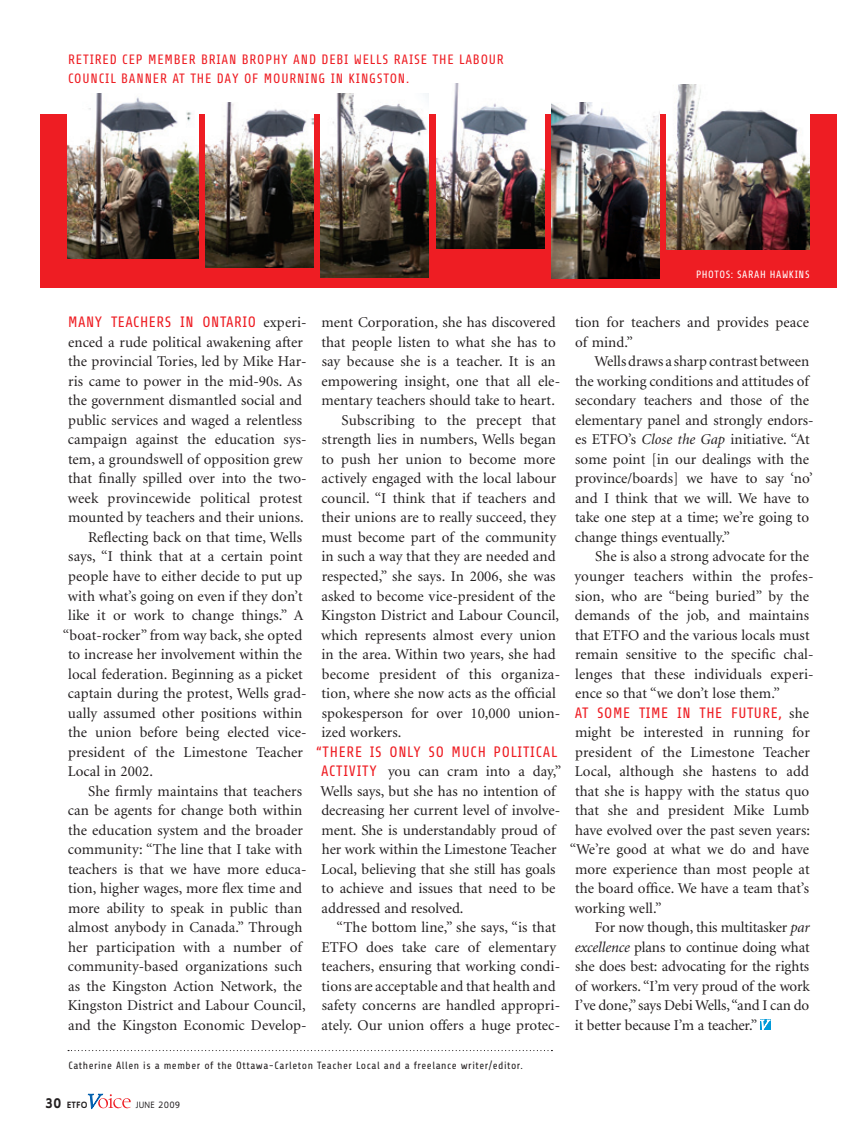
<style>
.page{position:relative;width:864px;height:1135px;background:#fff}
.page>*{position:absolute;margin:0;border:0;box-sizing:border-box;transform-origin:0 0}
.minion_10_13{font:15px/19.5px "Minion";letter-spacing:.005em;color:#231f20}
.minion_10_13-2{font:15px "Share";letter-spacing:.035em;color:#ee1d23}
.what_is_this_peopl{font:13.5px/19.5px "Share";letter-spacing:.06em;color:#ee1d23}
.what_is_this_peopl-2{font:10.5px "Share";letter-spacing:.05em;color:#231f20}
.photo_credit{font:10.5px "Share";letter-spacing:.06em;color:#fff}
.t1{font:9px "Ligurino Rg";letter-spacing:.1em;color:#231f20}
.t2{font:700 9px "Ligurino Reg";color:#231f20}
.s1{font-family:"Share";color:#ee1d23}
.s2{font-style:italic}
.s3{font-family:"Minion";color:#231f20}
.s4{font-size:13.8px}
</style>
<div class="page">
<svg style="left:88px;top:1093px;width:43px;height:15px"></svg>
<div style="left:40px;top:114px;width:797px;height:173px;background:#ee1d23"></div>
<svg style="left:760px;top:1019px;width:10px;height:10px"></svg>
<img style="left:667px;top:84px;width:143px;height:165px">
<img style="left:68px;top:94px;width:131px;height:164px">
<img style="left:206px;top:103px;width:108px;height:165px">
<img style="left:321px;top:93px;width:108px;height:185px">
<img style="left:436px;top:83px;width:108px;height:165px">
<img style="left:551px;top:103px;width:108px;height:175px">
<p class="what_is_this_peopl" style="left:68px;top:50px;width:437px">RETIRED CEP MEMBER BRIAN BROPHY AND DEBI WELLS RAISE THE LABOUR<br>COUNCIL BANNER AT THE DAY OF MOURNING IN KINGSTON.</p>
<p class="photo_credit" style="left:696px;top:269px;width:115px">PHOTOS: SARAH HAWKINS</p>
<p class="minion_10_13" style="left:68px;top:313px;width:240px"><span class="s1">MANY TEACHERS IN ONTARIO</span> experi&shy;enced a rude political awakening after the provincial Tories, led by Mike Har&shy;ris came to power in the mid-90s. As the government dismantled social and public services and waged a relentless campaign against the education sys&shy;tem, a groundswell of opposition grew that finally spilled over into the two&shy;week provincewide political protest mounted by teachers and their unions.</p>
<p class="minion_10_13" style="left:88px;top:528px;width:216px">Reflecting back on that time, Wells</p>
<p class="minion_10_13" style="left:68px;top:547px;width:236px">says, “I think that at a certain point</p>
<p class="minion_10_13" style="left:68px;top:567px;width:236px">people have to either decide to put up</p>
<p class="minion_10_13" style="left:68px;top:586px;width:237px">with what’s going on even if they don’t</p>
<p class="minion_10_13" style="left:68px;top:606px;width:237px">like it or work to change things.” A</p>
<p class="minion_10_13" style="left:63px;top:625px;width:241px">“boat-rocker” from way back, she opted</p>
<p class="minion_10_13" style="left:68px;top:645px;width:236px">to increase her involvement within the</p>
<p class="minion_10_13" style="left:68px;top:664px;width:236px">local federation. Beginning as a picket</p>
<p class="minion_10_13" style="left:68px;top:684px;width:240px">captain during the protest, Wells grad-</p>
<p class="minion_10_13" style="left:68px;top:703px;width:236px">ually assumed other positions within</p>
<p class="minion_10_13" style="left:68px;top:723px;width:240px">the union before being elected vice-</p>
<p class="minion_10_13" style="left:68px;top:742px;width:236px">president of the Limestone Teacher</p>
<p class="minion_10_13" style="left:68px;top:762px;width:87px">Local in 2002.</p>
<p class="minion_10_13" style="left:68px;top:781px;width:240px;text-indent:20px">She firmly maintains that teachers can be agents for change both within the education system and the broader community: “The line that I take with teachers is that we have more educa&shy;tion, higher wages, more flex time and more ability to speak in public than almost anybody in Canada.” Through her participation with a number of community-based organizations such as the Kingston Action Network, the Kingston District and Labour Council, and the Kingston Economic Develop-</p>
<p class="minion_10_13" style="left:322px;top:313px;width:240px">ment Corporation, she has discovered that people listen to what she has to say because she is a teacher. It is an empowering insight, one that all ele&shy;mentary teachers should take to heart.</p>
<p class="minion_10_13" style="left:321px;top:411px;width:240px;text-indent:20px">Subscribing to the precept that strength lies in numbers, Wells began to push her union to become more actively engaged with the local labour council. “I think that if teachers and their unions are to really succeed, they must become part of the community in such a way that they are needed and respected,” she says. In 2006, she was asked to become vice-president of the Kingston District and Labour Council, which represents almost every union in the area. Within two years, she had become president of this organiza&shy;tion, where she now acts as the official spokesperson for over 10,000 union&shy;ized workers.</p>
<p class="minion_10_13" style="left:316px;top:742px;width:246px"><span class="s1">“THERE IS ONLY SO MUCH POLITICAL ACTIVITY</span> you can cram into a day,” Wells says, but she has no intention of decreasing her current level of involve&shy;ment. She is understandably proud of her work within the Limestone Teacher Local, believing that she still has goals to achieve and issues that need to be addressed and resolved.</p>
<p class="minion_10_13" style="left:321px;top:918px;width:240px;text-indent:15px">“The bottom line,” she says, “is that ETFO does take care of elementary teachers, ensuring that working condi&shy;tions are acceptable and that health and safety concerns are handled appropri&shy;ately. Our union offers a huge protec-</p>
<p class="minion_10_13" style="left:575px;top:313px;width:236px">tion for teachers and provides peace of mind.”</p>
<p class="minion_10_13" style="left:575px;top:352px;width:240px;text-indent:19px">Wells draws a sharp contrast between the working conditions and attitudes of secondary teachers and those of the elementary panel and strongly endors&shy;es ETFO’s <span class="s2">Close the Gap</span> initiative. “At some point [in our dealings with the province/boards] we have to say ‘no’ and I think that we will. We have to take one step at a time; we’re going to change things eventually.”</p>
<p class="minion_10_13" style="left:575px;top:547px;width:240px;text-indent:20px">She is also a strong advocate for the younger teachers within the profes&shy;sion, who are “being buried” by the demands of the job, and maintains that ETFO and the various locals must remain sensitive to the specific chal&shy;lenges that these individuals experi&shy;ence so that “we don’t lose them.”</p>
<p class="minion_10_13-2" style="left:575px;top:704px;width:236px">AT SOME TIME IN THE FUTURE, <span class="s3">she</span></p>
<p class="minion_10_13" style="left:575px;top:723px;width:236px">might be interested in running for</p>
<p class="minion_10_13" style="left:575px;top:742px;width:236px">president of the Limestone Teacher</p>
<p class="minion_10_13" style="left:575px;top:762px;width:236px">Local, although she hastens to add</p>
<p class="minion_10_13" style="left:575px;top:781px;width:236px">that she is happy with the status quo</p>
<p class="minion_10_13" style="left:575px;top:801px;width:236px">that she and president Mike Lumb</p>
<p class="minion_10_13" style="left:575px;top:820px;width:237px">have evolved over the past seven years:</p>
<p class="minion_10_13" style="left:570px;top:840px;width:241px">“We’re good at what we do and have</p>
<p class="minion_10_13" style="left:575px;top:859px;width:236px">more experience than most people at</p>
<p class="minion_10_13" style="left:575px;top:879px;width:236px">the board office. We have a team that’s</p>
<p class="minion_10_13" style="left:575px;top:898px;width:88px">working well.”</p>
<p class="minion_10_13" style="left:575px;top:918px;width:237px;text-align:justify;text-indent:20px">For now though, this multitasker <span class="s2">par excellence</span> plans to continue doing what she does best: advocating for the rights of workers. “I’m very proud of the work I’ve done,” says Debi Wells, “and I can do it better because I’m a teacher.”</p>
<p class="what_is_this_peopl-2" style="left:68px;top:1059px;width:456px">Catherine Allen is a member of the Ottawa-Carleton Teacher Local and a freelance writer/editor.</p>
<p class="t2" style="left:45px;top:1099px;width:44px"><span class="s4">30</span> ETFO</p>
<p class="t1" style="left:136px;top:1099px;width:46px">JUNE 2009</p>
</div>
